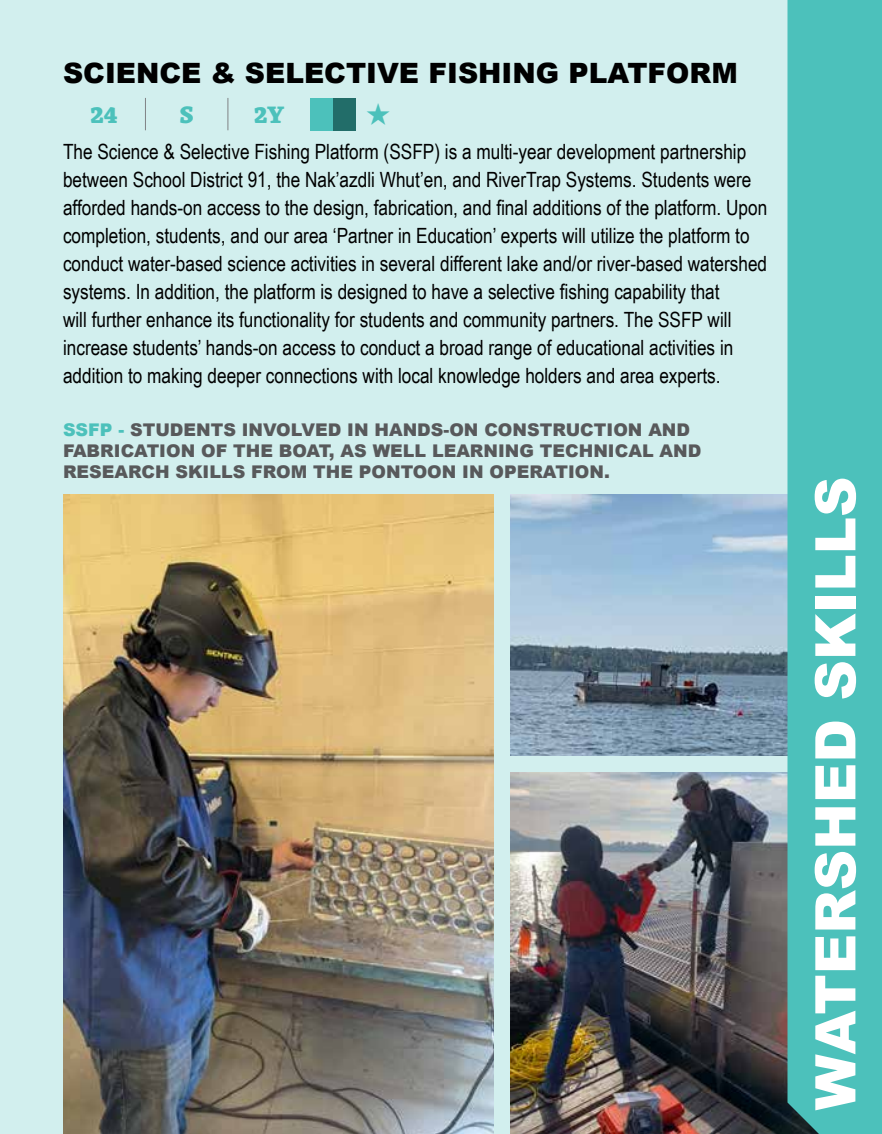
<style>
.page{position:relative;width:882px;height:1134px;background:#d2efee}
.page>*{position:absolute;margin:0;border:0;box-sizing:border-box;transform-origin:0 0}
.t1{font:900 56px "Arial";color:#fff}
.t2{font:900 28px "Arial";color:#000}
.t3{font:800 24.5px "Skolar Latin";color:#4cc1bb}
.t4{font:21px/28px "Arial Narrow";color:#000}
.t5{font:900 17.5px/21px "Arial";color:#58595b}
.s1{color:#4cc1bb}
</style>
<div class="page">
<div style="left:310px;top:98px;width:23px;height:32px;background:#4cc1bb"></div>
<div style="left:333px;top:98px;width:23px;height:32px;background:#226d69"></div>
<hr style="left:145px;top:98px;width:1px;height:32px;background:#808285">
<hr style="left:228px;top:98px;width:1px;height:32px;background:#808285">
<img style="left:63px;top:495px;width:431px;height:639px">
<img style="left:510px;top:495px;width:278px;height:261px">
<img style="left:510px;top:772px;width:278px;height:362px">
<div style="left:788px;top:0;width:94px;height:1134px;background:#4cc1bb"></div>
<div style="left:819px;top:232px;width:63px;height:902px;background:#4cc1bb"></div>
<h2 class="t2" style="left:63px;top:53px;width:676px">SCIENCE &amp; SELECTIVE FISHING PLATFORM</h2>
<p class="t3" style="left:91px;top:94px;width:29px">24</p>
<p class="t3" style="left:180px;top:94px;width:15px">S</p>
<p class="t3" style="left:254px;top:94px;width:32px">2Y</p>
<p class="t4" style="left:63px;top:137px;width:706px">The Science &amp; Selective Fishing Platform (SSFP) is a multi-year development partnership between School District 91, the Nak’azdli Whut’en, and RiverTrap Systems. Students were afforded hands-on access to the design, fabrication, and final additions of the platform. Upon completion, students, and our area ‘Partner in Education’ experts will utilize the platform to conduct water-based science activities in several different lake and/or river-based watershed systems. In addition, the platform is designed to have a selective fishing capability that<br>will further enhance its functionality for students and community partners. The SSFP will increase students’ hands-on access to conduct a broad range of educational activities in addition to making deeper connections with local knowledge holders and area experts.</p>
<p class="t5" style="left:63px;top:419px;width:640px"><span class="s1">SSFP -</span> STUDENTS INVOLVED IN HANDS-ON CONSTRUCTION AND<br>FABRICATION OF THE BOAT, AS WELL LEARNING TECHNICAL AND<br>RESEARCH SKILLS FROM THE PONTOON IN OPERATION.</p>
<h1 class="t1" style="left:795px;top:1110px;width:635px;rotate:-90deg">WATERSHED SKILLS</h1>
</div>
